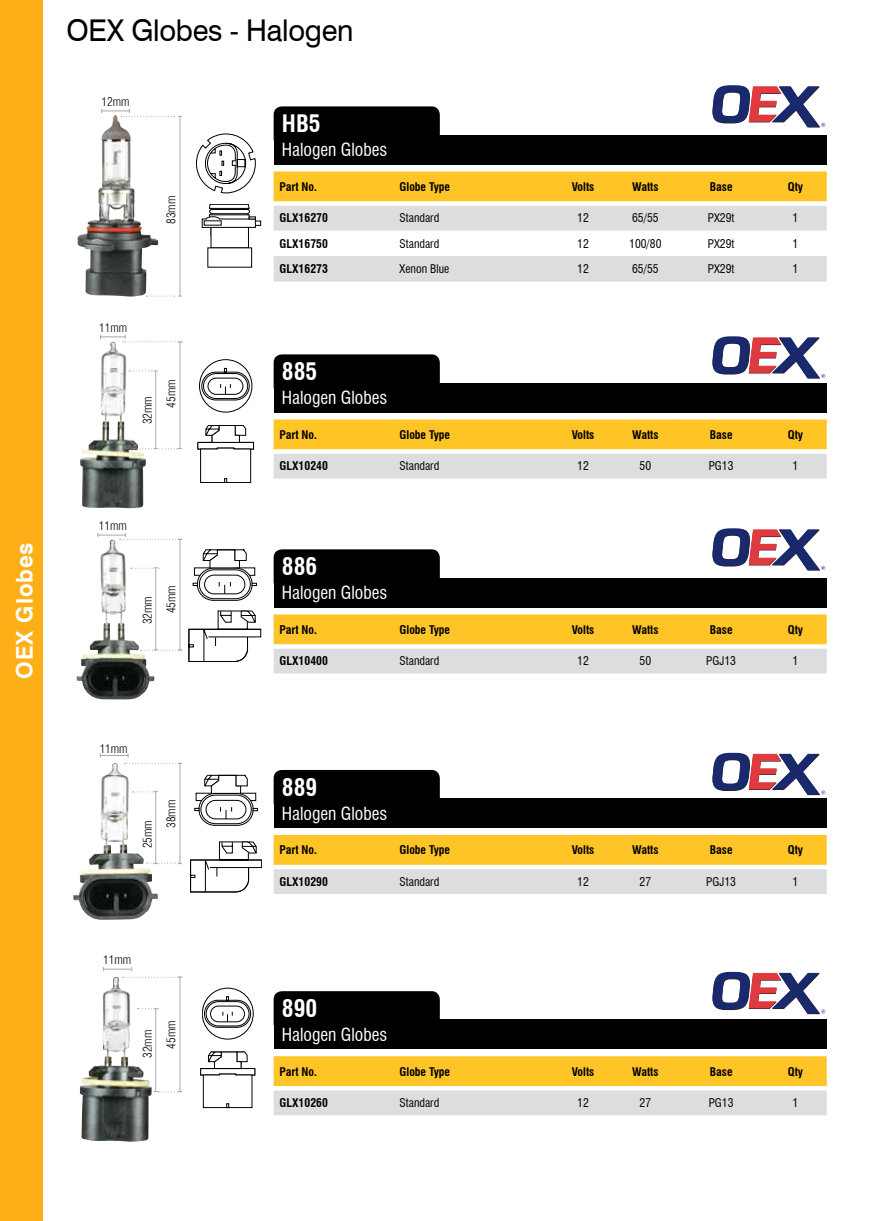
<style>
.page{position:relative;width:893px;height:1221px;background:#fff}
.page>*{position:absolute;margin:0;border:0;box-sizing:border-box;transform-origin:0 0}
.t1{font:30px "Swiss 721 BT";letter-spacing:-.01em;color:#000;scale:.96 1}
.t2{font:700 condensed 23.55px "Swiss 721 BT";color:#fff}
.t3{font:700 23.25px "Swiss 721 BT";letter-spacing:.04em;color:#fff;scale:.96 1}
.t4{font:condensed 17.7px "Swiss 721 BT";color:#fff}
.t5{font:300 condensed 12px "Swiss 721 BT";color:#000}
.t6{font:700 condensed 11.7px "Swiss 721 BT";color:#000}
.t7{font:condensed 11.7px "Swiss 721 BT";color:#000}
</style>
<div class="page">
<div style="left:0;top:0;width:43px;height:1220px;background:#fcaf17"></div>
<hr style="left:0;top:1220px;width:43px;height:1px;background:#000">
<svg style="left:274px;top:171px;width:553px;height:110px"></svg>
<svg style="left:712px;top:85px;width:113px;height:42px"></svg>
<div style="left:274px;top:135px;width:552px;height:29px;background:#000"></div>
<svg style="left:274px;top:419px;width:553px;height:59px"></svg>
<svg style="left:712px;top:336px;width:113px;height:42px"></svg>
<div style="left:274px;top:354px;width:166px;height:29px;background:#000"></div>
<div style="left:274px;top:383px;width:552px;height:29px;background:#000"></div>
<svg style="left:274px;top:614px;width:553px;height:59px"></svg>
<svg style="left:712px;top:528px;width:113px;height:42px"></svg>
<div style="left:274px;top:549px;width:166px;height:29px;background:#000"></div>
<div style="left:274px;top:578px;width:552px;height:29px;background:#000"></div>
<svg style="left:274px;top:835px;width:553px;height:59px"></svg>
<svg style="left:712px;top:752px;width:113px;height:43px"></svg>
<div style="left:274px;top:770px;width:166px;height:28px;background:#000"></div>
<div style="left:274px;top:798px;width:552px;height:29px;background:#000"></div>
<svg style="left:274px;top:1056px;width:553px;height:59px"></svg>
<svg style="left:712px;top:971px;width:113px;height:43px"></svg>
<div style="left:274px;top:991px;width:166px;height:28px;background:#000"></div>
<div style="left:274px;top:1019px;width:552px;height:29px;background:#000"></div>
<svg style="left:196px;top:134px;width:60px;height:59px"></svg>
<svg style="left:209px;top:214px;width:40px;height:2px"></svg>
<div style="left:211px;top:226px;width:38px;height:22px;background:#fff;border:1px solid #000"></div>
<svg style="left:209px;top:204px;width:41px;height:5px"></svg>
<div style="left:209px;top:209px;width:41px;height:5px;border:1px solid #000;border-radius:2px"></div>
<div style="left:208px;top:247px;width:44px;height:20px;background:#fff;border:1px solid #000"></div>
<svg style="left:202px;top:216px;width:59px;height:12px"></svg>
<svg style="left:193px;top:549px;width:64px;height:51px"></svg>
<svg style="left:189px;top:610px;width:72px;height:51px"></svg>
<svg style="left:199px;top:359px;width:53px;height:53px"></svg>
<svg style="left:197px;top:425px;width:57px;height:58px"></svg>
<svg style="left:190px;top:841px;width:72px;height:51px"></svg>
<svg style="left:194px;top:775px;width:64px;height:50px"></svg>
<svg style="left:202px;top:987px;width:51px;height:52px"></svg>
<svg style="left:200px;top:1051px;width:55px;height:56px"></svg>
<hr style="left:179px;top:116px;width:1px;height:180px;background:#a7a9ac">
<svg style="left:159px;top:295px;width:23px;height:1px"></svg>
<svg style="left:101px;top:109px;width:81px;height:8px"></svg>
<img style="left:78px;top:115px;width:80px;height:181px">
<img style="left:77px;top:540px;width:77px;height:159px">
<hr style="left:179px;top:539px;width:1px;height:110px;background:#a7a9ac">
<hr style="left:155px;top:567px;width:1px;height:82px;background:#a7a9ac">
<svg style="left:131px;top:567px;width:28px;height:1px"></svg>
<svg style="left:141px;top:649px;width:41px;height:1px"></svg>
<svg style="left:97px;top:533px;width:85px;height:7px"></svg>
<img style="left:80px;top:342px;width:66px;height:166px">
<hr style="left:179px;top:342px;width:1px;height:106px;background:#a7a9ac">
<hr style="left:155px;top:371px;width:1px;height:77px;background:#a7a9ac">
<svg style="left:129px;top:370px;width:29px;height:1px"></svg>
<svg style="left:100px;top:335px;width:82px;height:7px"></svg>
<svg style="left:134px;top:448px;width:48px;height:1px"></svg>
<img style="left:73px;top:763px;width:85px;height:156px">
<hr style="left:179px;top:763px;width:1px;height:100px;background:#a7a9ac">
<hr style="left:155px;top:791px;width:1px;height:72px;background:#a7a9ac">
<svg style="left:132px;top:790px;width:26px;height:2px"></svg>
<svg style="left:147px;top:862px;width:35px;height:2px"></svg>
<svg style="left:100px;top:753px;width:82px;height:10px"></svg>
<img style="left:80px;top:977px;width:72px;height:164px">
<hr style="left:179px;top:976px;width:1px;height:115px;background:#a7a9ac">
<hr style="left:155px;top:1008px;width:1px;height:83px;background:#a7a9ac">
<svg style="left:137px;top:1008px;width:21px;height:1px"></svg>
<svg style="left:154px;top:1091px;width:28px;height:1px"></svg>
<svg style="left:103px;top:967px;width:79px;height:10px"></svg>
<div style="left:274px;top:106px;width:166px;height:29px;background:#000"></div>
<h3 class="t3" style="left:10px;top:678px;width:143px;rotate:-90deg">OEX Globes</h3>
<h1 class="t1" style="left:67px;top:12px;width:300px">OEX Globes - Halogen</h1>
<p class="t5" style="left:102px;top:95px;width:29px">12mm</p>
<p class="t5" style="left:164px;top:224px;width:29px;rotate:-90deg">83mm</p>
<p class="t5" style="left:99px;top:320px;width:29px">11mm</p>
<p class="t5" style="left:140px;top:424px;width:29px;rotate:-90deg">32mm</p>
<p class="t5" style="left:164px;top:407px;width:29px;rotate:-90deg">45mm</p>
<p class="t5" style="left:99px;top:519px;width:29px">11mm</p>
<p class="t5" style="left:140px;top:624px;width:29px;rotate:-90deg">32mm</p>
<p class="t5" style="left:164px;top:613px;width:29px;rotate:-90deg">45mm</p>
<p class="t5" style="left:100px;top:741px;width:29px">11mm</p>
<p class="t5" style="left:140px;top:848px;width:29px;rotate:-90deg">25mm</p>
<p class="t5" style="left:164px;top:828px;width:29px;rotate:-90deg">38mm</p>
<p class="t5" style="left:103px;top:952px;width:29px">11mm</p>
<p class="t5" style="left:140px;top:1057px;width:29px;rotate:-90deg">32mm</p>
<p class="t5" style="left:164px;top:1048px;width:29px;rotate:-90deg">45mm</p>
<h2 class="t2" style="left:282px;top:110px;width:40px">HB5</h2>
<h3 class="t4" style="left:282px;top:139px;width:107px">Halogen Globes</h3>
<p class="t6" style="left:280px;top:179px;width:39px">Part No.</p>
<p class="t6" style="left:400px;top:179px;width:52px">Globe Type</p>
<p class="t6" style="left:572px;top:179px;width:24px">Volts</p>
<p class="t6" style="left:632px;top:179px;width:28px">Watts</p>
<p class="t6" style="left:710px;top:179px;width:24px">Base</p>
<p class="t6" style="left:788px;top:179px;width:17px">Qty</p>
<p class="t6" style="left:280px;top:211px;width:50px">GLX16270</p>
<p class="t7" style="left:400px;top:211px;width:41px">Standard</p>
<p class="t7" style="left:577px;top:211px;width:13px">12</p>
<p class="t7" style="left:632px;top:211px;width:28px">65/55</p>
<p class="t7" style="left:708px;top:211px;width:28px">PX29t</p>
<p class="t7" style="left:793px;top:211px;width:7px">1</p>
<p class="t6" style="left:280px;top:236px;width:50px">GLX16750</p>
<p class="t7" style="left:400px;top:236px;width:41px">Standard</p>
<p class="t7" style="left:577px;top:236px;width:13px">12</p>
<p class="t7" style="left:629px;top:236px;width:34px">100/80</p>
<p class="t7" style="left:708px;top:236px;width:28px">PX29t</p>
<p class="t7" style="left:793px;top:236px;width:7px">1</p>
<p class="t6" style="left:280px;top:262px;width:50px">GLX16273</p>
<p class="t7" style="left:400px;top:262px;width:51px">Xenon Blue</p>
<p class="t7" style="left:577px;top:262px;width:13px">12</p>
<p class="t7" style="left:632px;top:262px;width:28px">65/55</p>
<p class="t7" style="left:708px;top:262px;width:28px">PX29t</p>
<p class="t7" style="left:793px;top:262px;width:7px">1</p>
<h2 class="t2" style="left:282px;top:357px;width:37px">885</h2>
<h3 class="t4" style="left:282px;top:387px;width:107px">Halogen Globes</h3>
<p class="t6" style="left:280px;top:427px;width:39px">Part No.</p>
<p class="t6" style="left:400px;top:427px;width:52px">Globe Type</p>
<p class="t6" style="left:572px;top:427px;width:24px">Volts</p>
<p class="t6" style="left:632px;top:427px;width:28px">Watts</p>
<p class="t6" style="left:710px;top:427px;width:24px">Base</p>
<p class="t6" style="left:788px;top:427px;width:17px">Qty</p>
<p class="t6" style="left:280px;top:459px;width:50px">GLX10240</p>
<p class="t7" style="left:400px;top:459px;width:41px">Standard</p>
<p class="t7" style="left:577px;top:459px;width:13px">12</p>
<p class="t7" style="left:639px;top:459px;width:13px">50</p>
<p class="t7" style="left:709px;top:459px;width:26px">PG13</p>
<p class="t7" style="left:793px;top:459px;width:7px">1</p>
<h2 class="t2" style="left:282px;top:552px;width:37px">886</h2>
<h3 class="t4" style="left:282px;top:582px;width:107px">Halogen Globes</h3>
<p class="t6" style="left:280px;top:622px;width:39px">Part No.</p>
<p class="t6" style="left:400px;top:622px;width:52px">Globe Type</p>
<p class="t6" style="left:572px;top:622px;width:24px">Volts</p>
<p class="t6" style="left:632px;top:622px;width:28px">Watts</p>
<p class="t6" style="left:710px;top:622px;width:24px">Base</p>
<p class="t6" style="left:788px;top:622px;width:17px">Qty</p>
<p class="t6" style="left:280px;top:654px;width:50px">GLX10400</p>
<p class="t7" style="left:400px;top:654px;width:41px">Standard</p>
<p class="t7" style="left:577px;top:654px;width:13px">12</p>
<p class="t7" style="left:639px;top:654px;width:13px">50</p>
<p class="t7" style="left:706px;top:654px;width:31px">PGJ13</p>
<p class="t7" style="left:792px;top:654px;width:7px">1</p>
<h2 class="t2" style="left:282px;top:773px;width:37px">889</h2>
<h3 class="t4" style="left:282px;top:802px;width:107px">Halogen Globes</h3>
<p class="t6" style="left:280px;top:843px;width:39px">Part No.</p>
<p class="t6" style="left:400px;top:843px;width:52px">Globe Type</p>
<p class="t6" style="left:572px;top:843px;width:24px">Volts</p>
<p class="t6" style="left:632px;top:843px;width:28px">Watts</p>
<p class="t6" style="left:710px;top:843px;width:24px">Base</p>
<p class="t6" style="left:788px;top:843px;width:17px">Qty</p>
<p class="t6" style="left:280px;top:874px;width:50px">GLX10290</p>
<p class="t7" style="left:400px;top:874px;width:41px">Standard</p>
<p class="t7" style="left:577px;top:874px;width:13px">12</p>
<p class="t7" style="left:639px;top:874px;width:13px">27</p>
<p class="t7" style="left:706px;top:874px;width:31px">PGJ13</p>
<p class="t7" style="left:792px;top:874px;width:7px">1</p>
<h2 class="t2" style="left:282px;top:994px;width:37px">890</h2>
<h3 class="t4" style="left:282px;top:1023px;width:107px">Halogen Globes</h3>
<p class="t6" style="left:280px;top:1064px;width:39px">Part No.</p>
<p class="t6" style="left:400px;top:1064px;width:52px">Globe Type</p>
<p class="t6" style="left:572px;top:1064px;width:24px">Volts</p>
<p class="t6" style="left:632px;top:1064px;width:28px">Watts</p>
<p class="t6" style="left:710px;top:1064px;width:24px">Base</p>
<p class="t6" style="left:788px;top:1064px;width:17px">Qty</p>
<p class="t6" style="left:280px;top:1095px;width:50px">GLX10260</p>
<p class="t7" style="left:400px;top:1095px;width:41px">Standard</p>
<p class="t7" style="left:577px;top:1095px;width:13px">12</p>
<p class="t7" style="left:639px;top:1095px;width:13px">27</p>
<p class="t7" style="left:709px;top:1095px;width:26px">PG13</p>
<p class="t7" style="left:793px;top:1095px;width:7px">1</p>
</div>
